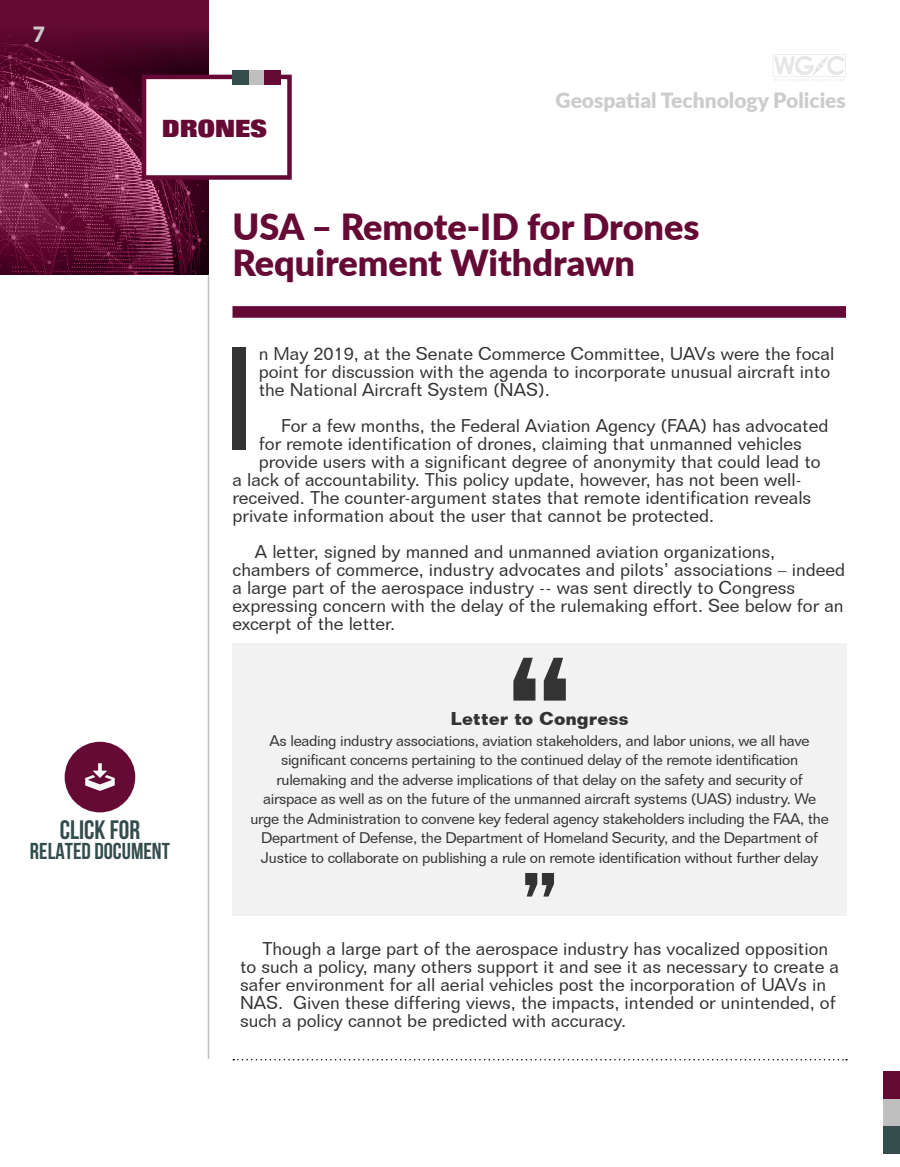
<style>
.page{position:relative;width:900px;height:1167px;background:#fff}
.page>*{position:absolute;margin:0;border:0;box-sizing:border-box;transform-origin:0 0}
.t1{font:144.3px "Folio BT";color:#333}
.t2{font:900 36px/36px "Lato";color:#650a35}
.t3{font:700 26.7px "Bebas Neue";color:#334d4c}
.t4{font:800 24px "Folio";color:#650a35}
.t5{font:700 22.95px "Bebas Neue";color:#334d4c}
.t6{font:900 21px "Lato";color:#ccc}
.t7{font:18px/18px "Folio BT";color:#333}
.t8{font:700 18px "Folio BT";color:#333}
.t9{font:15px/19.5px "Folio BT";letter-spacing:-.02em;color:#333;text-align:center}
</style>
<div class="page">
<div style="left:0;top:0;width:208px;height:274px;background:#650a35"></div>
<img style="left:0;top:31px;width:208px;height:243px">
<div style="left:884px;top:1098px;width:16px;height:28px;background:#bfbfbf"></div>
<div style="left:884px;top:1126px;width:16px;height:27px;background:#334d4c"></div>
<div style="left:884px;top:1071px;width:16px;height:27px;background:#650a35"></div>
<svg style="left:773px;top:54px;width:73px;height:27px"></svg>
<svg style="left:233px;top:1059px;width:614px;height:1px"></svg>
<hr style="left:208px;top:274px;width:1px;height:784px;background:#bfbfbf">
<div style="left:142px;top:75px;width:150px;height:105px;background:#fff;border:4px solid #650a35"></div>
<div style="left:249px;top:70px;width:16px;height:14px;background:#bfbfbf"></div>
<div style="left:232px;top:70px;width:17px;height:14px;background:#334d4c"></div>
<div style="left:265px;top:70px;width:16px;height:14px;background:#650a35"></div>
<div style="left:232px;top:306px;width:614px;height:12px;background:#650a35"></div>
<div style="left:65px;top:741px;width:70px;height:71px;background:#650a34;border-radius:50%"></div>
<svg style="left:85px;top:763px;width:30px;height:27px"></svg>
<div style="left:232px;top:643px;width:615px;height:272px;background:#f2f2f2"></div>
<svg style="left:513px;top:657px;width:53px;height:43px"></svg>
<svg style="left:525px;top:873px;width:29px;height:23px"></svg>
<p class="t6" style="left:33px;top:18px;width:14px">7</p>
<h3 class="t4" style="left:162px;top:115px;width:90px">DRONES</h3>
<p class="t6" style="left:556px;top:84px;width:292px">Geospatial Technology Policies</p>
<h2 class="t2" style="left:232px;top:207px;width:469px">USA – Remote-ID for Drones<br>Requirement Withdrawn</h2>
<h1 class="t1" style="left:220px;top:311px;width:41px">I</h1>
<p class="t7" style="left:259px;top:344px;width:577px">n May 2019, at the Senate Commerce Committee, UAVs were the focal point for discussion with the agenda to incorporate unusual aircraft into the National Aircraft System (NAS).</p>
<p class="t7" style="left:281px;top:416px;width:549px">For a few months, the Federal Aviation Agency (FAA) has advocated</p>
<p class="t7" style="left:259px;top:434px;width:545px">for remote identification of drones, claiming that unmanned vehicles</p>
<p class="t7" style="left:259px;top:452px;width:563px">provide users with a significant degree of anonymity that could lead to</p>
<p class="t7" style="left:232px;top:470px;width:571px">a lack of accountability. This policy update, however, has not been well-</p>
<p class="t7" style="left:232px;top:488px;width:580px">received. The counter-argument states that remote identification reveals</p>
<p class="t7" style="left:232px;top:506px;width:483px">private information about the user that cannot be protected.</p>
<p class="t7" style="left:232px;top:542px;width:614px;text-indent:22px">A letter, signed by manned and unmanned aviation organizations, chambers of commerce, industry advocates and pilots’ associations – indeed a large part of the aerospace industry -- was sent directly to Congress expressing concern with the delay of the rulemaking effort. See below for an excerpt of the letter.</p>
<h3 class="t3" style="left:60px;top:815px;width:82px">CLICK FOR</h3>
<p class="t5" style="left:30px;top:838px;width:141px">RELATED DOCUMENT</p>
<p class="t8" style="left:450px;top:707px;width:180px">Letter to Congress</p>
<p class="t9" style="left:250px;top:730px;width:580px">As leading industry associations, aviation stakeholders, and labor unions, we all have significant concerns pertaining to the continued delay of the remote identification rulemaking and the adverse implications of that delay on the safety and security of airspace as well as on the future of the unmanned aircraft systems (UAS) industry. We urge the Administration to convene key federal agency stakeholders including the FAA, the Department of Defense, the Department of Homeland Security, and the Department of Justice to collaborate on publishing a rule on remote identification without further delay</p>
<p class="t7" style="left:240px;top:938px;width:601px;text-indent:22px">Though a large part of the aerospace industry has vocalized opposition to such a policy, many others support it and see it as necessary to create a safer environment for all aerial vehicles post the incorporation of UAVs in NAS. Given these differing views, the impacts, intended or unintended, of such a policy cannot be predicted with accuracy.</p>
</div>
